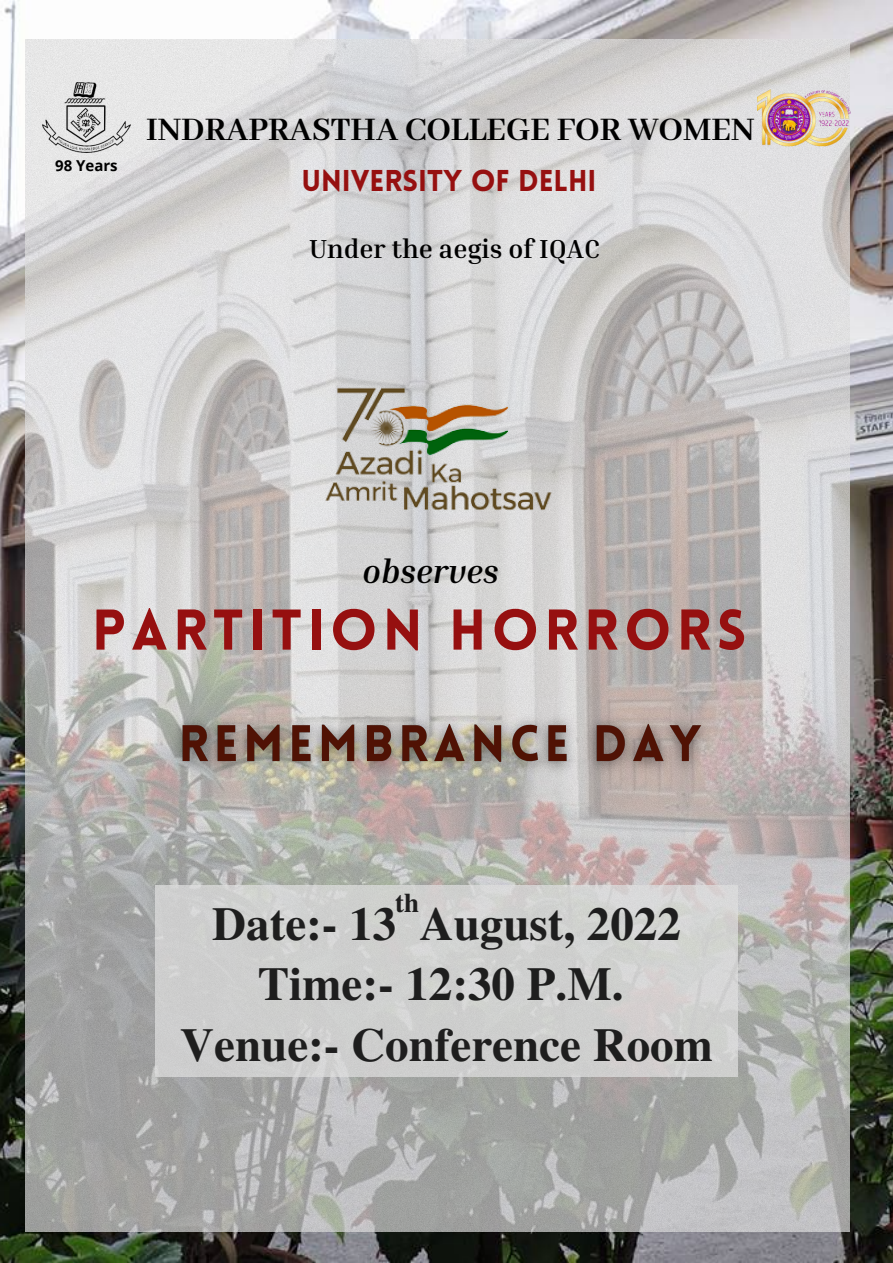
<style>
.page{position:relative;width:893px;height:1263px;background:#fff}
.page>*{position:absolute;margin:0;border:0;box-sizing:border-box;transform-origin:0 0}
.t1{font:900 56.18px "Lovelo";letter-spacing:.095em;color:#961010}
.t2{font:700 47.03px/60.5px "Te X Gyre Termes";color:#1e1e1e;text-align:center}
.t3{font:700 35.78px "Abhaya Libre";color:#000}
.t4{font:italic 700 33.45px "Inria Serif";color:#000}
.t5{font:900 29.47px "Lovelo";color:#961010}
.t6{font:700 27px "Te X Gyre Termes";color:#1e1e1e}
.t7{font:700 26.7px "Inria Serif";color:#000}
.t8{font:700 15px "Open Sans";color:#000}
</style>
<div class="page">
<img style="left:0;top:0;width:893px;height:1263px">
<img style="left:26px;top:40px;width:823px;height:1192px">
<img style="left:313px;top:376px;width:275px;height:146px">
<img style="left:43px;top:83px;width:87px;height:70px">
<img style="left:758px;top:89px;width:92px;height:57px">
<img style="left:156px;top:886px;width:581px;height:190px">
<img style="left:141px;top:706px;width:584px;height:89px">
<p class="t8" style="left:55px;top:155px;width:64px">98 Years</p>
<p class="t3" style="left:146px;top:110px;width:609px">INDRAPRASTHA COLLEGE FOR WOMEN</p>
<p class="t5" style="left:301px;top:168px;width:297px">UNIVERSITY OF DELHI</p>
<p class="t7" style="left:309px;top:232px;width:292px">Under the aegis of IQAC</p>
<p class="t4" style="left:362px;top:550px;width:138px">observes</p>
<p class="t1" style="left:92px;top:607px;width:656px">PARTITION HORRORS</p>
<p class="t6" style="left:395px;top:882px;width:25px">th</p>
<p class="t2" style="left:180px;top:891px;width:534px">Date:- 13 August, 2022<br>Time:- 12:30 P.M.<br>Venue:- Conference Room</p>
</div>
